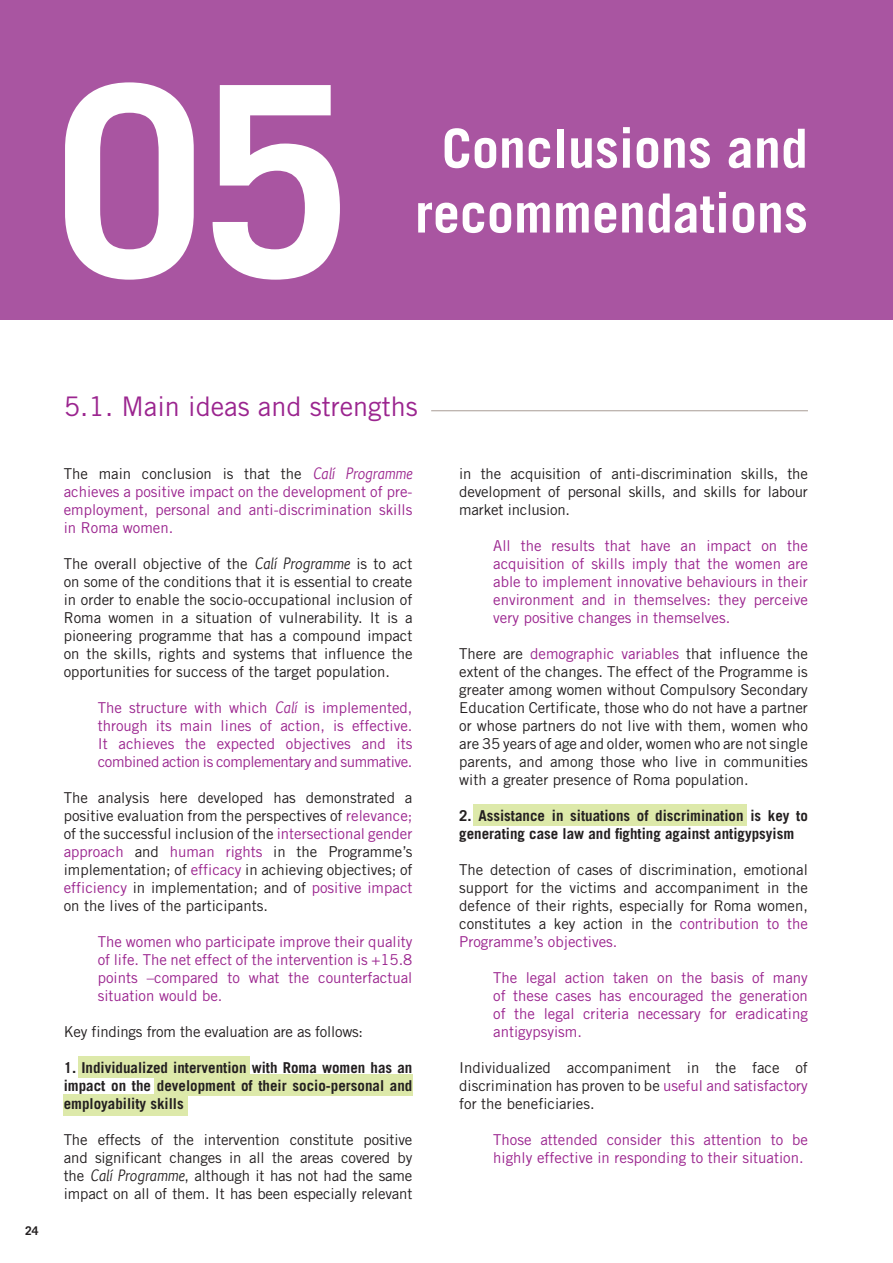
<style>
.page{position:relative;width:893px;height:1263px;background:#fff}
.page>*{position:absolute;margin:0;border:0;box-sizing:border-box;transform-origin:0 0}
.t1{font:700 265.8px "Trade Gothic";color:#fff}
.t2{font:700 54px "Trade Gothic";color:#fff}
.t3{font:27px "Trade Gothic";color:#9b258f}
.t4{font:15px/18px "Trade Gothic";color:#231f20;text-align:justify}
.t5{font:15px/18px "Trade Gothic";color:#9b258f;text-align:justify}
.t6{font:700 15px/18px "Trade Gothic";color:#231f20}
.t7{font:700 12px "Trade Gothic";color:#231f20}
.s1{color:#231f20}
.s2{font-family:"Euphemia UCAS";font-style:italic}
.s3{color:#9b258f}
</style>
<div class="page">
<div style="left:79px;top:1056px;width:171px;height:21px;background:#dde9aa"></div>
<div style="left:64px;top:1094px;width:124px;height:21px;background:#dde9aa"></div>
<div style="left:154px;top:1074px;width:258px;height:21px;background:#dde9aa"></div>
<div style="left:473px;top:804px;width:274px;height:22px;background:#dde9aa"></div>
<div style="left:0;top:0;width:893px;height:320px;background:#a955a1"></div>
<hr style="left:431px;top:410px;width:377px;height:1px;background:#a89c95">
<h1 class="t1" style="left:55px;top:19px;width:297px">05</h1>
<h2 class="t2" style="left:442px;top:115px;width:368px">Conclusions and</h2>
<h2 class="t2" style="left:415px;top:180px;width:394px">recommendations</h2>
<p class="t7" style="left:25px;top:1223px;width:15px">24</p>
<h3 class="t3" style="left:64px;top:390px;width:355px">5.1. Main ideas and strengths</h3>
<p class="t5" style="left:64px;top:465px;width:350px"><span class="s1">The main conclusion is that the</span> <span class="s2">Calí Programme </span>achieves a positive impact on the development of pre&shy;employment, personal and anti-discrimination skills in Roma women.</p>
<p class="t4" style="left:64px;top:555px;width:350px">The overall objective of the <span class="s2">Calí Programme</span> is to act on some of the conditions that it is essential to create in order to enable the socio-occupational inclusion of Roma women in a situation of vulnerability. It is a pioneering programme that has a compound impact on the skills, rights and systems that influence the opportunities for success of the target population.</p>
<p class="t5" style="left:98px;top:699px;width:316px">The structure with which <span class="s2">Calí</span> is implemented, through its main lines of action, is effective.<br>It achieves the expected objectives and its combined action is complementary and summative.</p>
<p class="t4" style="left:64px;top:789px;width:350px">The analysis here developed has demonstrated a positive evaluation from the perspectives of <span class="s3">relevance; </span>of the successful inclusion of the <span class="s3">intersectional gender approach</span> and <span class="s3">human rights</span> in the Programme’s implementation; of <span class="s3">efficacy</span> in achieving objectives; of <span class="s3">efficiency</span> in implementation; and of <span class="s3">positive impact </span>on the lives of the participants.</p>
<p class="t5" style="left:98px;top:933px;width:316px">The women who participate improve their quality of life. The net effect of the intervention is +15.8 points –compared to what the counterfactual situation would be.</p>
<p class="t4" style="left:64px;top:1023px;width:301px">Key findings from the evaluation are as follows:</p>
<p class="t6" style="left:64px;top:1059px;width:350px;text-align:justify">1. Individualized intervention with Roma women has an impact on the development of their socio-personal and employability skills</p>
<p class="t4" style="left:64px;top:1131px;width:350px">The effects of the intervention constitute positive and significant changes in all the areas covered by the <span class="s2">Calí Programme</span>, although it has not had the same impact on all of them. It has been especially relevant</p>
<p class="t4" style="left:459px;top:464px;width:350px">in the acquisition of anti-discrimination skills, the development of personal skills, and skills for labour market inclusion.</p>
<p class="t5" style="left:493px;top:536px;width:316px">All the results that have an impact on the acquisition of skills imply that the women are able to implement innovative behaviours in their environment and in themselves: they perceive very positive changes in themselves.</p>
<p class="t4" style="left:459px;top:644px;width:350px">There are <span class="s3">demographic variables</span> that influence the extent of the changes. The effect of the Programme is greater among women without Compulsory Secondary Education Certificate, those who do not have a partner or whose partners do not live with them, women who are 35 years of age and older, women who are not single parents, and among those who live in communities with a greater presence of Roma population.</p>
<p class="t6" style="left:459px;top:806px;width:350px">2. Assistance in situations of discrimination is key to generating case law and fighting against antigypsyism</p>
<p class="t4" style="left:459px;top:860px;width:350px">The detection of cases of discrimination, emotional support for the victims and accompaniment in the defence of their rights, especially for Roma women, constitutes a key action in the <span class="s3">contribution to the Programme’s objectives.</span></p>
<p class="t5" style="left:493px;top:968px;width:316px">The legal action taken on the basis of many of these cases has encouraged the generation of the legal criteria necessary for eradicating antigypsyism.</p>
<p class="t4" style="left:459px;top:1058px;width:350px">Individualized accompaniment in the face of discrimination has proven to be <span class="s3">useful and satisfactory </span>for the beneficiaries.</p>
<p class="t5" style="left:493px;top:1130px;width:316px">Those attended consider this attention to be highly effective in responding to their situation.</p>
</div>
